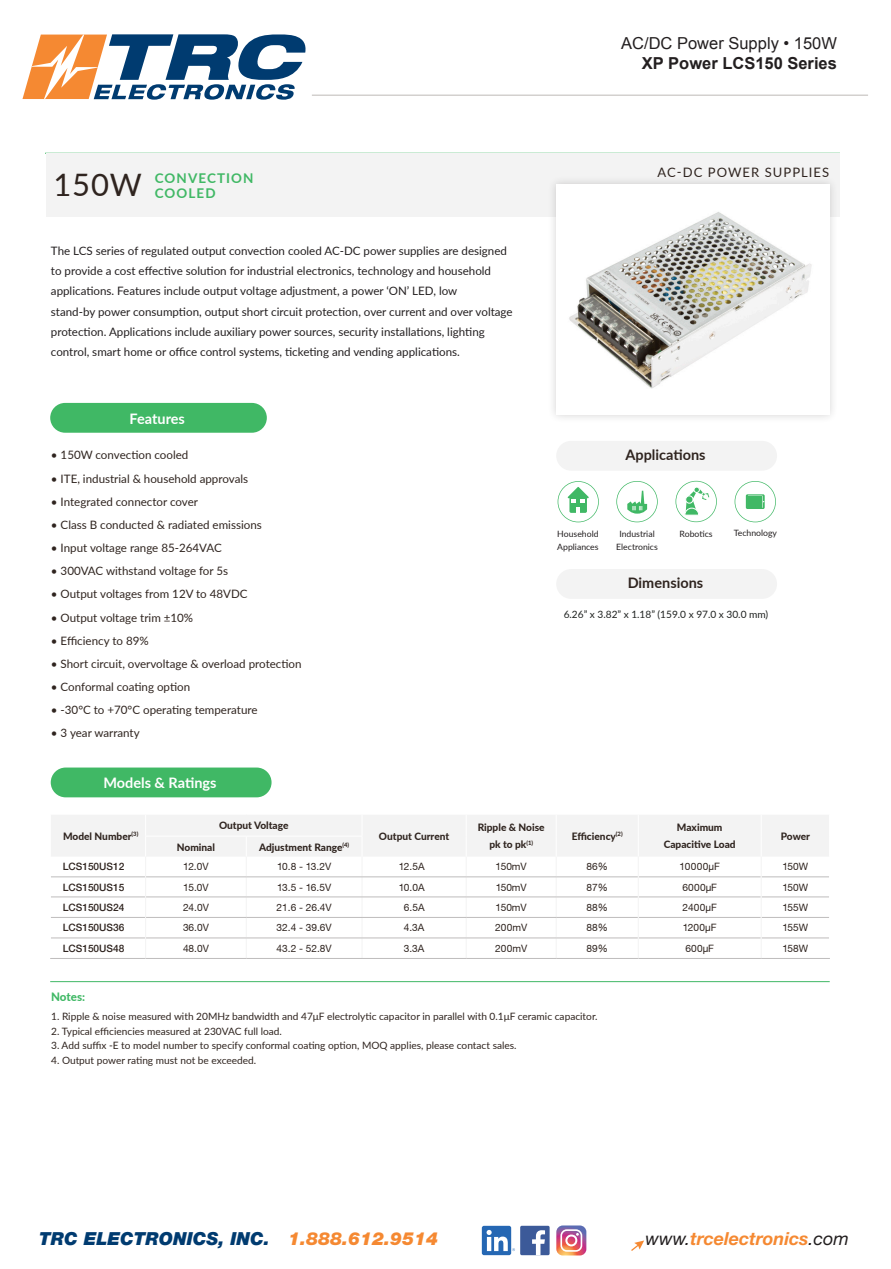
<style>
.page{position:relative;width:891px;height:1269px;background:#fff}
.page>*{position:absolute;margin:0;border:0;box-sizing:border-box;transform-origin:0 0}
.t1{font:italic 900 18px "Helvetica Neue LT Std";color:#003b70}
.t2{font:italic 700 18px "Helvetica Neue LT Std";color:#f58932}
.t3{font:16.5px/19.8px "Arial";color:#231f20;text-align:right}
.t4{font:700 14.4px "Lato";color:#2f241f}
.t5{font:700 14.4px "Lato";color:#fff}
.t6{font:700 13.5px/14.9px "Lato";letter-spacing:.08em;color:#40b865}
.t7{font:13.05px "Lato";letter-spacing:.08em;color:#2f241f}
.t8{font:11.55px/20.2px "Lato";color:#231f20}
.t9{font:11.55px "Lato";color:#2f241f}
.t10{font:800 11.55px "Lato";letter-spacing:-.005em;color:#40b865}
.t11{font:10.2px "Lato";color:#2f241f}
.t12{font:10.2px "Helvetica Neue CE";color:#2f241f}
.t13{font:800 10.2px/17.4px "Lato";color:#2f241f;text-align:center}
.t14{font:500 10.2px "Helvetica Neue LT";color:#2f241f}
.t15{font:10.2px "Lato";color:#1f2220}
.t16{font:10.2px "Helvetica Neue CE";letter-spacing:.02em;color:#2f241f}
.t17{font:8.7px/13px "Lato";color:#231f20;text-align:center}
.s1{font-weight:400;font-size:30.9px;color:#2f241f}
.s2{font-weight:700}
.s3{color:#f58932}
.s4{font-weight:400;color:#231f20}
</style>
<div class="page">
<hr style="left:312px;top:94px;width:556px;height:2px;background:#d3d0ce">
<svg style="left:631px;top:1240px;width:13px;height:11px"></svg>
<div style="left:520px;top:1226px;width:30px;height:29px;background:#3c5a99;border-radius:2px"></div>
<svg style="left:532px;top:1230px;width:13px;height:25px"></svg>
<div style="left:482px;top:1226px;width:29px;height:29px;background:#2567b3;border-radius:2px"></div>
<svg style="left:487px;top:1230px;width:28px;height:21px"></svg>
<svg style="left:556px;top:1225px;width:30px;height:30px"></svg>
<svg style="left:22px;top:34px;width:284px;height:66px"></svg>
<hr style="left:46px;top:153px;width:794px;height:1px;background:#40b865">
<div style="left:46px;top:154px;width:794px;height:63px;background:#f3f3f3"></div>
<div style="left:556px;top:569px;width:221px;height:30px;background:#f3f3f3;border-radius:15px"></div>
<svg style="left:616px;top:481px;width:42px;height:41px"></svg>
<svg style="left:735px;top:481px;width:41px;height:41px"></svg>
<div style="left:748px;top:496px;width:14px;height:11px;background:#40b865"></div>
<svg style="left:558px;top:481px;width:41px;height:41px"></svg>
<svg style="left:676px;top:481px;width:41px;height:41px"></svg>
<div style="left:548px;top:176px;width:290px;height:247px;background:#231f20;opacity:.2"></div>
<img style="left:556px;top:185px;width:273px;height:229px">
<div style="left:556px;top:441px;width:221px;height:30px;background:#f3f3f3;border-radius:15px"></div>
<div style="left:51px;top:768px;width:221px;height:29px;background:#40b865;border-radius:15px"></div>
<hr style="left:50px;top:958px;width:96px;height:1px;background:#bebcbc">
<hr style="left:146px;top:958px;width:100px;height:1px;background:#bebcbc">
<hr style="left:246px;top:958px;width:116px;height:1px;background:#bebcbc">
<hr style="left:362px;top:958px;width:104px;height:1px;background:#bebcbc">
<hr style="left:466px;top:958px;width:90px;height:1px;background:#bebcbc">
<hr style="left:556px;top:958px;width:82px;height:1px;background:#bebcbc">
<hr style="left:638px;top:958px;width:123px;height:1px;background:#bebcbc">
<svg style="left:51px;top:815px;width:778px;height:143px"></svg>
<hr style="left:761px;top:958px;width:69px;height:1px;background:#bebcbc">
<hr style="left:50px;top:981px;width:780px;height:1px;background:#40b865">
<div style="left:50px;top:403px;width:217px;height:30px;background:#40b865;border-radius:15px"></div>
<p class="t6" style="left:53px;top:170px;width:202px;text-indent:102px">CONVECTION<br><span class="s1">150W</span> COOLED</p>
<p class="t8" style="left:51px;top:240px;width:463px">The LCS series of regulated output convection cooled AC-DC power supplies are designed to provide a cost effective solution for industrial electronics, technology and household applications. Features include output voltage adjustment, a power ‘ON’ LED, low<br>stand-by power consumption, output short circuit protection, over current and over voltage protection. Applications include auxiliary power sources, security installations, lighting control, smart home or office control systems, ticketing and vending applications.</p>
<p class="t5" style="left:130px;top:408px;width:57px">Features</p>
<p class="t9" style="left:51px;top:447px;width:139px">• 150W convection cooled</p>
<p class="t9" style="left:51px;top:470px;width:199px">• ITE, industrial &amp; household approvals</p>
<p class="t9" style="left:51px;top:493px;width:149px">• Integrated connector cover</p>
<p class="t9" style="left:51px;top:516px;width:212px">• Class B conducted &amp; radiated emissions</p>
<p class="t9" style="left:51px;top:540px;width:172px">• Input voltage range 85-264VAC</p>
<p class="t9" style="left:51px;top:563px;width:179px">• 300VAC withstand voltage for 5s</p>
<p class="t9" style="left:51px;top:586px;width:198px">• Output voltages from 12V to 48VDC</p>
<p class="t9" style="left:51px;top:609px;width:144px">• Output voltage trim ±10%</p>
<p class="t9" style="left:51px;top:632px;width:99px">• Efficiency to 89%</p>
<p class="t9" style="left:51px;top:655px;width:252px">• Short circuit, overvoltage &amp; overload protection</p>
<p class="t9" style="left:51px;top:679px;width:141px">• Conformal coating option</p>
<p class="t9" style="left:51px;top:702px;width:208px">• -30°C to +70°C operating temperature</p>
<p class="t9" style="left:51px;top:725px;width:90px">• 3 year warranty</p>
<p class="t5" style="left:103px;top:772px;width:115px">Models &amp; Ratings</p>
<p class="t3" style="left:621px;top:34px;width:217px">AC/DC Power Supply • 150W<br><span class="s2">XP Power LCS150 Series</span></p>
<p class="t7" style="left:658px;top:163px;width:173px">AC-DC POWER SUPPLIES</p>
<p class="t4" style="left:625px;top:444px;width:82px">Applications</p>
<p class="t17" style="left:557px;top:527px;width:43px">Household</p>
<p class="t17" style="left:734px;top:526px;width:45px">Technology</p>
<p class="t17" style="left:557px;top:540px;width:43px">Appliances</p>
<p class="t17" style="left:680px;top:527px;width:35px">Robotics</p>
<p class="t17" style="left:616px;top:527px;width:43px">Industrial<br>Electronics</p>
<p class="t4" style="left:628px;top:573px;width:77px">Dimensions</p>
<p class="t15" style="left:564px;top:607px;width:206px">6.26” x 3.82” x 1.18” (159.0 x 97.0 x 30.0 mm)</p>
<p class="t13" style="left:63px;top:827px;width:77px">Model Number<sup>(3)</sup></p>
<p class="t13" style="left:219px;top:816px;width:71px">Output Voltage</p>
<p class="t13" style="left:177px;top:838px;width:40px">Nominal</p>
<p class="t13" style="left:259px;top:838px;width:92px">Adjustment Range<sup>(4)</sup></p>
<p class="t13" style="left:379px;top:827px;width:72px">Output Current</p>
<p class="t13" style="left:478px;top:818px;width:68px">Ripple &amp; Noise pk to pk<sup>(1)</sup></p>
<p class="t13" style="left:572px;top:827px;width:52px">Efficiency<sup>(2)</sup></p>
<p class="t13" style="left:664px;top:818px;width:73px">Maximum<br>Capacitive Load</p>
<p class="t13" style="left:781px;top:827px;width:31px">Power</p>
<p class="t14" style="left:63px;top:861px;width:63px">LCS150US12</p>
<p class="t12" style="left:183px;top:860px;width:27px">12.0V</p>
<p class="t12" style="left:277px;top:860px;width:56px">10.8 - 13.2V</p>
<p class="t12" style="left:399px;top:860px;width:27px">12.5A</p>
<p class="t12" style="left:496px;top:860px;width:33px">150mV</p>
<p class="t12" style="left:587px;top:860px;width:23px">86%</p>
<p class="t16" style="left:680px;top:860px;width:42px">10000μF</p>
<p class="t12" style="left:783px;top:860px;width:27px">150W</p>
<p class="t14" style="left:63px;top:881px;width:63px">LCS150US15</p>
<p class="t12" style="left:183px;top:881px;width:27px">15.0V</p>
<p class="t12" style="left:277px;top:881px;width:56px">13.5 - 16.5V</p>
<p class="t12" style="left:399px;top:881px;width:27px">10.0A</p>
<p class="t12" style="left:496px;top:881px;width:33px">150mV</p>
<p class="t12" style="left:587px;top:881px;width:23px">87%</p>
<p class="t12" style="left:682px;top:881px;width:36px">6000μF</p>
<p class="t12" style="left:783px;top:881px;width:27px">150W</p>
<p class="t14" style="left:63px;top:901px;width:63px">LCS150US24</p>
<p class="t12" style="left:183px;top:901px;width:27px">24.0V</p>
<p class="t12" style="left:277px;top:901px;width:57px">21.6 - 26.4V</p>
<p class="t12" style="left:404px;top:901px;width:22px">6.5A</p>
<p class="t12" style="left:496px;top:901px;width:33px">150mV</p>
<p class="t12" style="left:587px;top:901px;width:23px">88%</p>
<p class="t12" style="left:683px;top:901px;width:36px">2400μF</p>
<p class="t12" style="left:783px;top:901px;width:27px">155W</p>
<p class="t14" style="left:63px;top:922px;width:63px">LCS150US36</p>
<p class="t12" style="left:183px;top:922px;width:27px">36.0V</p>
<p class="t12" style="left:277px;top:922px;width:57px">32.4 - 39.6V</p>
<p class="t12" style="left:404px;top:922px;width:22px">4.3A</p>
<p class="t12" style="left:495px;top:922px;width:34px">200mV</p>
<p class="t12" style="left:587px;top:922px;width:23px">88%</p>
<p class="t12" style="left:683px;top:922px;width:35px">1200μF</p>
<p class="t12" style="left:783px;top:922px;width:27px">155W</p>
<p class="t14" style="left:63px;top:942px;width:63px">LCS150US48</p>
<p class="t12" style="left:183px;top:942px;width:27px">48.0V</p>
<p class="t12" style="left:277px;top:942px;width:57px">43.2 - 52.8V</p>
<p class="t12" style="left:404px;top:942px;width:22px">3.3A</p>
<p class="t12" style="left:495px;top:942px;width:34px">200mV</p>
<p class="t12" style="left:587px;top:942px;width:23px">89%</p>
<p class="t12" style="left:685px;top:942px;width:30px">600μF</p>
<p class="t12" style="left:783px;top:942px;width:27px">158W</p>
<p class="t10" style="left:51px;top:988px;width:36px">Notes:</p>
<p class="t11" style="left:51px;top:1009px;width:548px">1. Ripple &amp; noise measured with 20MHz bandwidth and 47μF electrolytic capacitor in parallel with 0.1μF ceramic capacitor.</p>
<p class="t11" style="left:51px;top:1024px;width:232px">2. Typical efficiencies measured at 230VAC full load.</p>
<p class="t11" style="left:51px;top:1038px;width:467px">3. Add suffix -E to model number to specify conformal coating option, MOQ applies, please contact sales.</p>
<p class="t11" style="left:51px;top:1053px;width:207px">4. Output power rating must not be exceeded.</p>
<p class="t1" style="left:39px;top:1227px;width:401px">TRC ELECTRONICS, INC. <span class="s3">1.888.612.9514</span></p>
<p class="t2" style="left:645px;top:1227px;width:205px"><span class="s4">www.</span>trcelectronics<span class="s4">.com</span></p>
</div>
